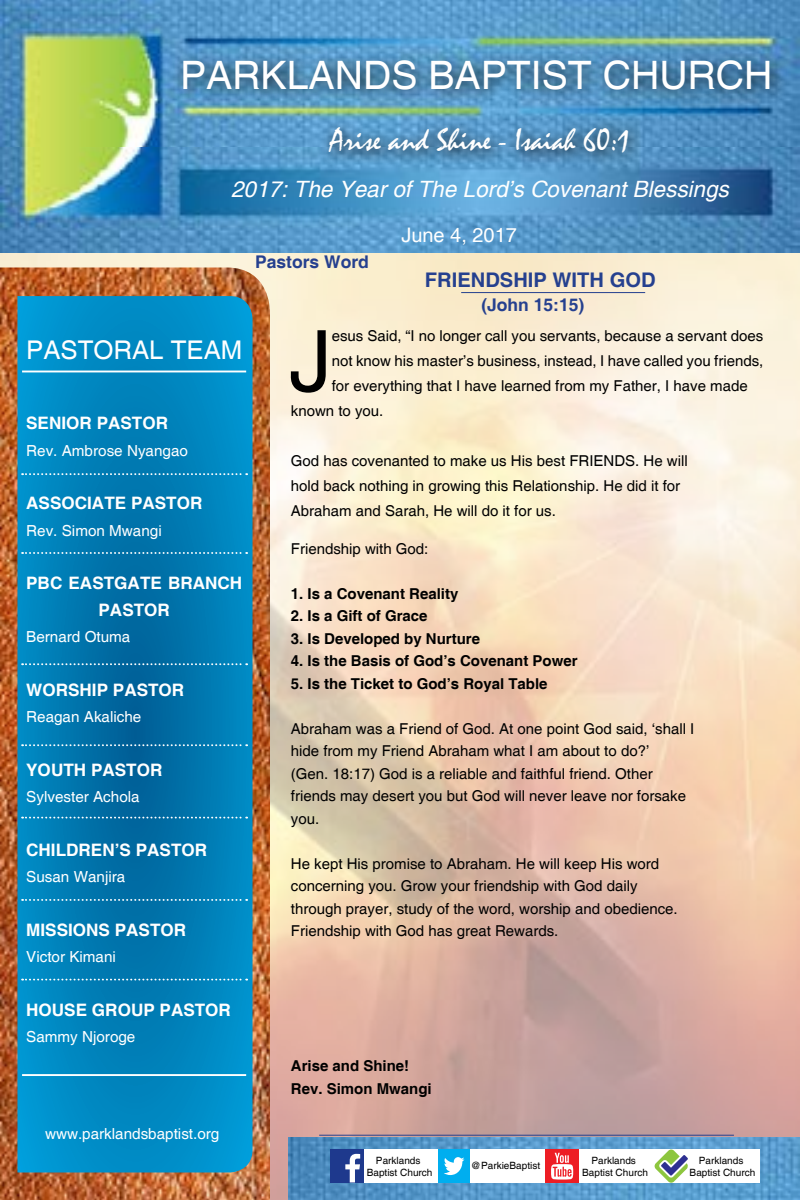
<style>
.page{position:relative;width:800px;height:1200px;background:#fff}
.page>*{position:absolute;margin:0;border:0;box-sizing:border-box;transform-origin:0 0}
.t1{font:84.75px "Helvetica";color:#000}
.t2{font:39.25px "Helvetica";color:#fff}
.t3{font:32px "Mistral";color:#fff}
.t4{font:25.75px "Helvetica";color:#fff}
.t5{font:italic 22.5px "Helvetica";color:#fff}
.t6{font:700 20.25px "Helvetica";color:#25408f}
.t7{font:20px "Helvetica";color:#fff}
.t8{font:700 17.5px "Helvetica";color:#25408f}
.t9{font:700 17.25px/26.8px "Helvetica";color:#fff;text-align:center}
.t10{font:15.25px "Helvetica";color:#fff}
.t11{font:15px/22.5px "Helvetica";color:#000}
.t12{font:700 15px/22.5px "Helvetica";color:#000}
.t13{font:10px/12px "Helvetica";color:#000;text-align:center}
</style>
<div class="page">
<img style="left:0;top:253px;width:800px;height:947px">
<img style="left:289px;top:1138px;width:511px;height:62px">
<hr style="left:461px;top:292px;width:184px;height:1px;background:#25408f">
<img style="left:0;top:268px;width:270px;height:932px">
<svg style="left:17px;top:296px;width:236px;height:876px;background:#0180b9"></svg>
<hr style="left:22px;top:371px;width:224px;height:1px;background:#fff">
<svg style="left:22px;top:473px;width:225px;height:2px"></svg>
<svg style="left:22px;top:552px;width:225px;height:2px"></svg>
<svg style="left:22px;top:663px;width:225px;height:2px"></svg>
<svg style="left:22px;top:744px;width:225px;height:2px"></svg>
<svg style="left:22px;top:817px;width:225px;height:2px"></svg>
<svg style="left:22px;top:899px;width:225px;height:2px"></svg>
<svg style="left:22px;top:979px;width:225px;height:2px"></svg>
<hr style="left:22px;top:1074px;width:224px;height:2px;background:#fff">
<div style="left:330px;top:1150px;width:430px;height:33px;background:#fff"></div>
<div style="left:330px;top:1150px;width:34px;height:33px;background:#1e398d"></div>
<svg style="left:345px;top:1154px;width:15px;height:28px"></svg>
<div style="left:438px;top:1150px;width:32px;height:33px;background:#00aeef"></div>
<svg style="left:444px;top:1157px;width:20px;height:18px"></svg>
<div style="left:546px;top:1150px;width:33px;height:33px;background:#ed1d24"></div>
<svg style="left:551px;top:1153px;width:22px;height:27px"></svg>
<svg style="left:654px;top:1150px;width:34px;height:33px"></svg>
<hr style="left:319px;top:1135px;width:415px;height:1px;background:#25408f">
<img style="left:0;top:0;width:800px;height:253px">
<div style="left:172px;top:52px;width:615px;height:52px;background:#000;opacity:.75"></div>
<div style="left:319px;top:118px;width:325px;height:50px;background:#000;opacity:.75"></div>
<h2 class="t2" style="left:180px;top:52px;width:594px">PARKLANDS BAPTIST CHURCH</h2>
<h3 class="t3" style="left:330px;top:120px;width:301px">Arise and Shine - Isaiah 60:1</h3>
<h3 class="t5" style="left:231px;top:176px;width:499px">2017: The Year of The Lord’s Covenant Blessings</h3>
<h3 class="t4" style="left:26px;top:335px;width:218px">PASTORAL TEAM</h3>
<p class="t9" style="left:26px;top:410px;width:143px">SENIOR PASTOR</p>
<p class="t10" style="left:26px;top:441px;width:163px">Rev. Ambrose Nyangao</p>
<p class="t9" style="left:26px;top:490px;width:178px">ASSOCIATE PASTOR</p>
<p class="t10" style="left:26px;top:521px;width:137px">Rev. Simon Mwangi</p>
<p class="t9" style="left:26px;top:570px;width:218px">PBC EASTGATE BRANCH<br>PASTOR</p>
<p class="t10" style="left:26px;top:628px;width:106px">Bernard Otuma</p>
<p class="t9" style="left:26px;top:677px;width:160px">WORSHIP PASTOR</p>
<p class="t10" style="left:26px;top:708px;width:117px">Reagan Akaliche</p>
<p class="t9" style="left:26px;top:757px;width:138px">YOUTH PASTOR</p>
<p class="t10" style="left:26px;top:788px;width:115px">Sylvester Achola</p>
<p class="t9" style="left:26px;top:837px;width:182px">CHILDREN’S PASTOR</p>
<p class="t10" style="left:26px;top:868px;width:101px">Susan Wanjira</p>
<p class="t9" style="left:26px;top:917px;width:162px">MISSIONS PASTOR</p>
<p class="t10" style="left:26px;top:948px;width:91px">Victor Kimani</p>
<p class="t8" style="left:255px;top:251px;width:115px">Pastors Word</p>
<h3 class="t7" style="left:401px;top:223px;width:117px">June 4, 2017</h3>
<h3 class="t6" style="left:425px;top:268px;width:232px">FRIENDSHIP WITH GOD</h3>
<p class="t8" style="left:481px;top:294px;width:105px">(John 15:15)</p>
<h1 class="t1" style="left:289px;top:312px;width:44px">J</h1>
<p class="t11" style="left:332px;top:325px;width:433px">esus Said, “I no longer call you servants, because a servant does</p>
<p class="t11" style="left:332px;top:350px;width:433px">not know his master’s business, instead, I have called you friends,</p>
<p class="t11" style="left:332px;top:375px;width:418px">for everything that I have learned from my Father, I have made</p>
<p class="t11" style="left:291px;top:400px;width:94px">known to you.</p>
<p class="t11" style="left:291px;top:449px;width:398px;line-height:25px">God has covenanted to make us His best FRIENDS. He will hold back nothing in growing this Relationship. He did it for<br>Abraham and Sarah, He will do it for us.</p>
<p class="t11" style="left:291px;top:538px;width:139px">Friendship with God:</p>
<p class="t12" style="left:291px;top:583px;width:169px">1. Is a Covenant Reality</p>
<p class="t12" style="left:291px;top:605px;width:138px">2. Is a Gift of Grace</p>
<p class="t12" style="left:291px;top:628px;width:191px">3. Is Developed by Nurture</p>
<p class="t12" style="left:291px;top:650px;width:288px">4. Is the Basis of God’s Covenant Power</p>
<p class="t12" style="left:291px;top:673px;width:258px">5. Is the Ticket to God’s Royal Table</p>
<p class="t11" style="left:291px;top:718px;width:405px">Abraham was a Friend of God. At one point God said, ‘shall I hide from my Friend Abraham what I am about to do?’<br>(Gen. 18:17) God is a reliable and faithful friend. Other friends may desert you but God will never leave nor forsake you.</p>
<p class="t11" style="left:291px;top:853px;width:388px">He kept His promise to Abraham. He will keep His word concerning you. Grow your friendship with God daily through prayer, study of the word, worship and obedience.<br>Friendship with God has great Rewards.</p>
<p class="t9" style="left:26px;top:997px;width:206px">HOUSE GROUP PASTOR</p>
<p class="t10" style="left:26px;top:1028px;width:111px">Sammy Njoroge</p>
<p class="t10" style="left:45px;top:1124px;width:176px">www.parklandsbaptist.org</p>
<p class="t12" style="left:291px;top:1055px;width:142px">Arise and Shine!<br>Rev. Simon Mwangi</p>
<p class="t13" style="left:367px;top:1154px;width:67px">Parklands<br>Baptist Church</p>
<p class="t13" style="left:582px;top:1154px;width:67px">Parklands<br>Baptist Church</p>
<p class="t13" style="left:690px;top:1154px;width:67px">Parklands<br>Baptist Church</p>
<p class="t13" style="left:471px;top:1160px;width:71px">@ParkieBaptist</p>
</div>
